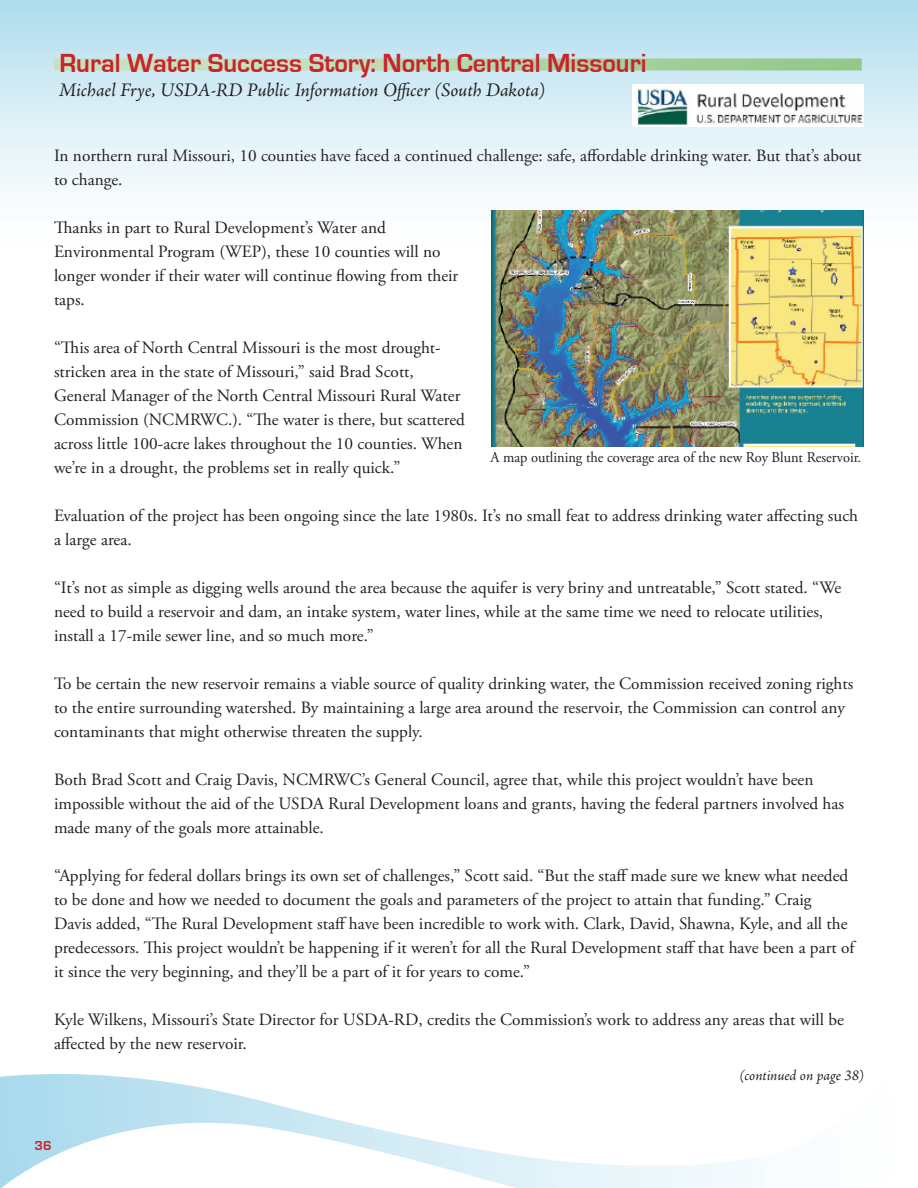
<style>
.page{position:relative;width:918px;height:1188px;background:#fff}
.page>*{position:absolute;margin:0;border:0;box-sizing:border-box;transform-origin:0 0}
.t1{font:700 27px "Eurostile";color:#c8242b}
.t2{font:italic 19.5px "Adobe Jenson Pro";letter-spacing:-.005em;color:#231f20}
.t3{font:17.25px/24px "Adobe Garamond Pro";color:#231f20}
.t4{font:15px "Adobe Garamond Pro";color:#231f20;scale:.96 1}
.t5{font:italic 15px "Adobe Jenson Pro";letter-spacing:-.005em;color:#231f20}
.t6{font:700 13.5px "Eurostile";color:#c8242b}
</style>
<div class="page">
<svg style="left:0;top:1074px;width:748px;height:114px"></svg>
<div style="left:0;top:0;width:918px;height:256px;background:linear-gradient(to bottom,#b3ddee,#fff)"></div>
<svg style="left:54px;top:58px;width:808px;height:12px;background:#b3d7ad"></svg>
<img style="left:491px;top:210px;width:373px;height:236px">
<svg style="left:633px;top:84px;width:231px;height:42px"></svg>
<img style="left:636px;top:84px;width:228px;height:40px">
<h1 class="t1" style="left:59px;top:48px;width:589px">Rural Water Success Story: North Central Missouri</h1>
<p class="t2" style="left:58px;top:79px;width:488px">Michael Frye, USDA-RD Public Information Officer (South Dakota)</p>
<p class="t3" style="left:54px;top:144px;width:809px">In northern rural Missouri, 10 counties have faced a continued challenge: safe, affordable drinking water. But that’s about to change.</p>
<p class="t3" style="left:54px;top:216px;width:406px">Thanks in part to Rural Development’s Water and Environmental Program (WEP), these 10 counties will no longer wonder if their water will continue flowing from their taps.</p>
<p class="t3" style="left:54px;top:336px;width:413px">“This area of North Central Missouri is the most drought&shy;stricken area in the state of Missouri,” said Brad Scott, General Manager of the North Central Missouri Rural Water Commission (NCMRWC.). “The water is there, but scattered across little 100-acre lakes throughout the 10 counties. When we’re in a drought, the problems set in really quick.”</p>
<p class="t3" style="left:54px;top:504px;width:806px">Evaluation of the project has been ongoing since the late 1980s. It’s no small feat to address drinking water affecting such a large area.</p>
<p class="t3" style="left:54px;top:576px;width:789px">“It’s not as simple as digging wells around the area because the aquifer is very briny and untreatable,” Scott stated. “We need to build a reservoir and dam, an intake system, water lines, while at the same time we need to relocate utilities, install a 17-mile sewer line, and so much more.”</p>
<p class="t3" style="left:54px;top:672px;width:801px">To be certain the new reservoir remains a viable source of quality drinking water, the Commission received zoning rights to the entire surrounding watershed. By maintaining a large area around the reservoir, the Commission can control any contaminants that might otherwise threaten the supply.</p>
<p class="t3" style="left:54px;top:768px;width:792px">Both Brad Scott and Craig Davis, NCMRWC’s General Council, agree that, while this project wouldn’t have been impossible without the aid of the USDA Rural Development loans and grants, having the federal partners involved has made many of the goals more attainable.</p>
<p class="t3" style="left:54px;top:864px;width:802px">“Applying for federal dollars brings its own set of challenges,” Scott said. “But the staff made sure we knew what needed to be done and how we needed to document the goals and parameters of the project to attain that funding.” Craig<br>Davis added, “The Rural Development staff have been incredible to work with. Clark, David, Shawna, Kyle, and all the predecessors. This project wouldn’t be happening if it weren’t for all the Rural Development staff that have been a part of it since the very beginning, and they’ll be a part of it for years to come.”</p>
<p class="t3" style="left:54px;top:1008px;width:791px">Kyle Wilkens, Missouri’s State Director for USDA-RD, credits the Commission’s work to address any areas that will be affected by the new reservoir.</p>
<p class="t4" style="left:490px;top:449px;width:388px">A map outlining the coverage area of the new Roy Blunt Reservoir.</p>
<p class="t6" style="left:35px;top:1138px;width:18px">36</p>
<p class="t5" style="left:740px;top:1067px;width:126px">(continued on page 38)</p>
</div>
